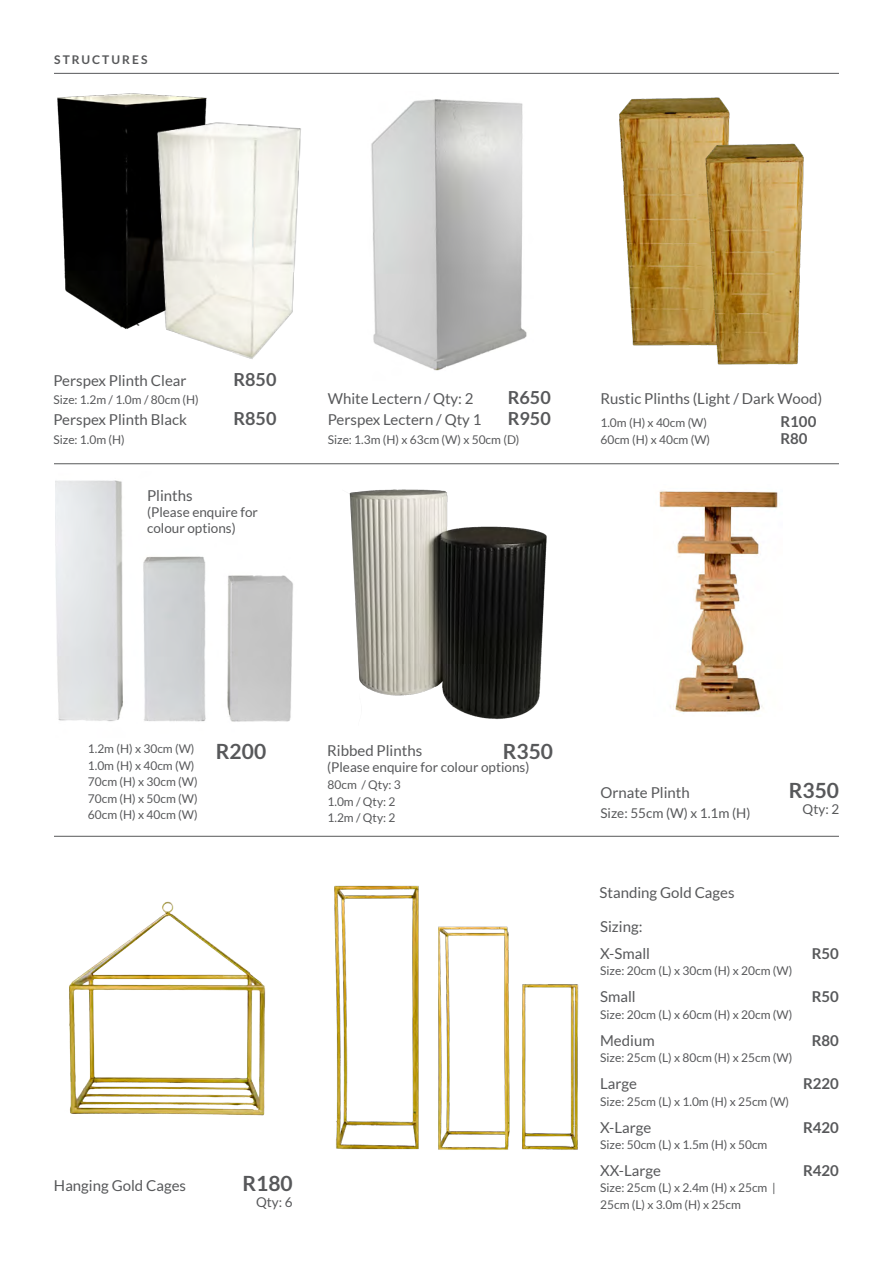
<style>
.page{position:relative;width:893px;height:1263px;background:#fff}
.page>*{position:absolute;margin:0;border:0;box-sizing:border-box;transform-origin:0 0}
.t1{font:700 21px "Lato";color:#57585a}
.t2{font:700 18px "Lato";color:#57585a}
.t3{font:15px "Lato";color:#57585a}
.t4{font:700 15px "Lato";color:#57585a}
.t5{font:13.5px/16.2px "Lato";color:#57585a}
.t6{font:12px/16.5px "Lato";color:#57585a}
.t7{font:700 12px "Lato";letter-spacing:.17em;color:#57585a}
</style>
<div class="page">
<img style="left:55px;top:480px;width:238px;height:242px">
<img style="left:619px;top:97px;width:111px;height:249px">
<img style="left:701px;top:138px;width:103px;height:227px">
<img style="left:371px;top:99px;width:156px;height:272px">
<img style="left:349px;top:489px;width:198px;height:231px">
<img style="left:57px;top:93px;width:150px;height:236px">
<img style="left:144px;top:113px;width:157px;height:246px">
<hr style="left:54px;top:73px;width:785px;height:1px;background:#57585a">
<hr style="left:54px;top:463px;width:785px;height:1px;background:#57585a">
<hr style="left:54px;top:836px;width:785px;height:1px;background:#57585a">
<img style="left:659px;top:491px;width:119px;height:221px">
<img style="left:334px;top:885px;width:85px;height:265px">
<img style="left:438px;top:926px;width:141px;height:224px">
<img style="left:69px;top:901px;width:197px;height:215px">
<p class="t7" style="left:54px;top:52px;width:95px">STRUCTURES</p>
<p class="t3" style="left:53px;top:373px;width:135px">Perspex Plinth Clear</p>
<h2 class="t2" style="left:233px;top:370px;width:45px">R850</h2>
<p class="t6" style="left:53px;top:391px;width:147px">Size: 1.2m / 1.0m / 80cm (H)</p>
<p class="t3" style="left:53px;top:411px;width:135px">Perspex Plinth Black</p>
<h2 class="t2" style="left:233px;top:408px;width:45px">R850</h2>
<p class="t6" style="left:53px;top:431px;width:73px">Size: 1.0m (H)</p>
<p class="t3" style="left:147px;top:487px;width:47px">Plinths</p>
<p class="t5" style="left:147px;top:504px;width:112px">(Please enquire for colour options)</p>
<p class="t3" style="left:328px;top:390px;width:147px">White Lectern / Qty: 2</p>
<h2 class="t2" style="left:508px;top:387px;width:45px">R650</h2>
<p class="t3" style="left:328px;top:411px;width:155px">Perspex Lectern / Qty 1</p>
<h2 class="t2" style="left:508px;top:408px;width:45px">R950</h2>
<p class="t6" style="left:328px;top:431px;width:193px">Size: 1.3m (H) x 63cm (W) x 50cm (D)</p>
<p class="t3" style="left:600px;top:390px;width:223px">Rustic Plinths (Light / Dark Wood)</p>
<p class="t6" style="left:600px;top:415px;width:108px">1.0m (H) x 40cm (W)</p>
<p class="t4" style="left:780px;top:413px;width:37px">R100</p>
<p class="t6" style="left:600px;top:431px;width:111px">60cm (H) x 40cm (W)</p>
<p class="t4" style="left:780px;top:430px;width:29px">R80</p>
<p class="t6" style="left:88px;top:741px;width:111px">1.2m (H) x 30cm (W)<br>1.0m (H) x 40cm (W)<br>70cm (H) x 30cm (W)<br>70cm (H) x 50cm (W)<br>60cm (H) x 40cm (W)</p>
<h1 class="t1" style="left:216px;top:739px;width:52px">R200</h1>
<h1 class="t1" style="left:503px;top:739px;width:52px">R350</h1>
<p class="t3" style="left:327px;top:742px;width:97px">Ribbed Plinths</p>
<p class="t5" style="left:327px;top:759px;width:204px">(Please enquire for colour options)</p>
<p class="t6" style="left:327px;top:777px;width:75px">80cm / Qty: 3<br>1.0m / Qty: 2<br>1.2m / Qty: 2</p>
<p class="t3" style="left:54px;top:1177px;width:134px">Hanging Gold Cages</p>
<h1 class="t1" style="left:242px;top:1171px;width:52px">R180</h1>
<p class="t5" style="left:256px;top:1194px;width:38px">Qty: 6</p>
<p class="t3" style="left:600px;top:784px;width:91px">Ornate Plinth</p>
<p class="t5" style="left:600px;top:805px;width:151px">Size: 55cm (W) x 1.1m (H)</p>
<p class="t3" style="left:600px;top:884px;width:137px">Standing Gold Cages</p>
<p class="t3" style="left:600px;top:918px;width:44px">Sizing:</p>
<h1 class="t1" style="left:789px;top:778px;width:52px">R350</h1>
<p class="t5" style="left:803px;top:801px;width:38px">Qty: 2</p>
<p class="t3" style="left:600px;top:945px;width:51px">X-Small</p>
<p class="t4" style="left:812px;top:945px;width:29px">R50</p>
<p class="t6" style="left:600px;top:963px;width:194px">Size: 20cm (L) x 30cm (H) x 20cm (W)</p>
<p class="t3" style="left:600px;top:988px;width:37px">Small</p>
<p class="t4" style="left:812px;top:988px;width:29px">R50</p>
<p class="t6" style="left:600px;top:1006px;width:194px">Size: 20cm (L) x 60cm (H) x 20cm (W)</p>
<p class="t3" style="left:600px;top:1032px;width:56px">Medium</p>
<p class="t4" style="left:812px;top:1032px;width:29px">R80</p>
<p class="t6" style="left:600px;top:1049px;width:194px">Size: 25cm (L) x 80cm (H) x 25cm (W)</p>
<p class="t3" style="left:600px;top:1075px;width:38px">Large</p>
<p class="t4" style="left:803px;top:1075px;width:37px">R220</p>
<p class="t6" style="left:600px;top:1093px;width:191px">Size: 25cm (L) x 1.0m (H) x 25cm (W)</p>
<p class="t3" style="left:600px;top:1119px;width:53px">X-Large</p>
<p class="t4" style="left:803px;top:1118px;width:37px">R420</p>
<p class="t6" style="left:600px;top:1136px;width:169px">Size: 50cm (L) x 1.5m (H) x 50cm</p>
<p class="t3" style="left:600px;top:1162px;width:62px">XX-Large</p>
<p class="t4" style="left:803px;top:1162px;width:37px">R420</p>
<p class="t6" style="left:600px;top:1180px;width:177px">Size: 25cm (L) x 2.4m (H) x 25cm |<br>25cm (L) x 3.0m (H) x 25cm</p>
</div>
